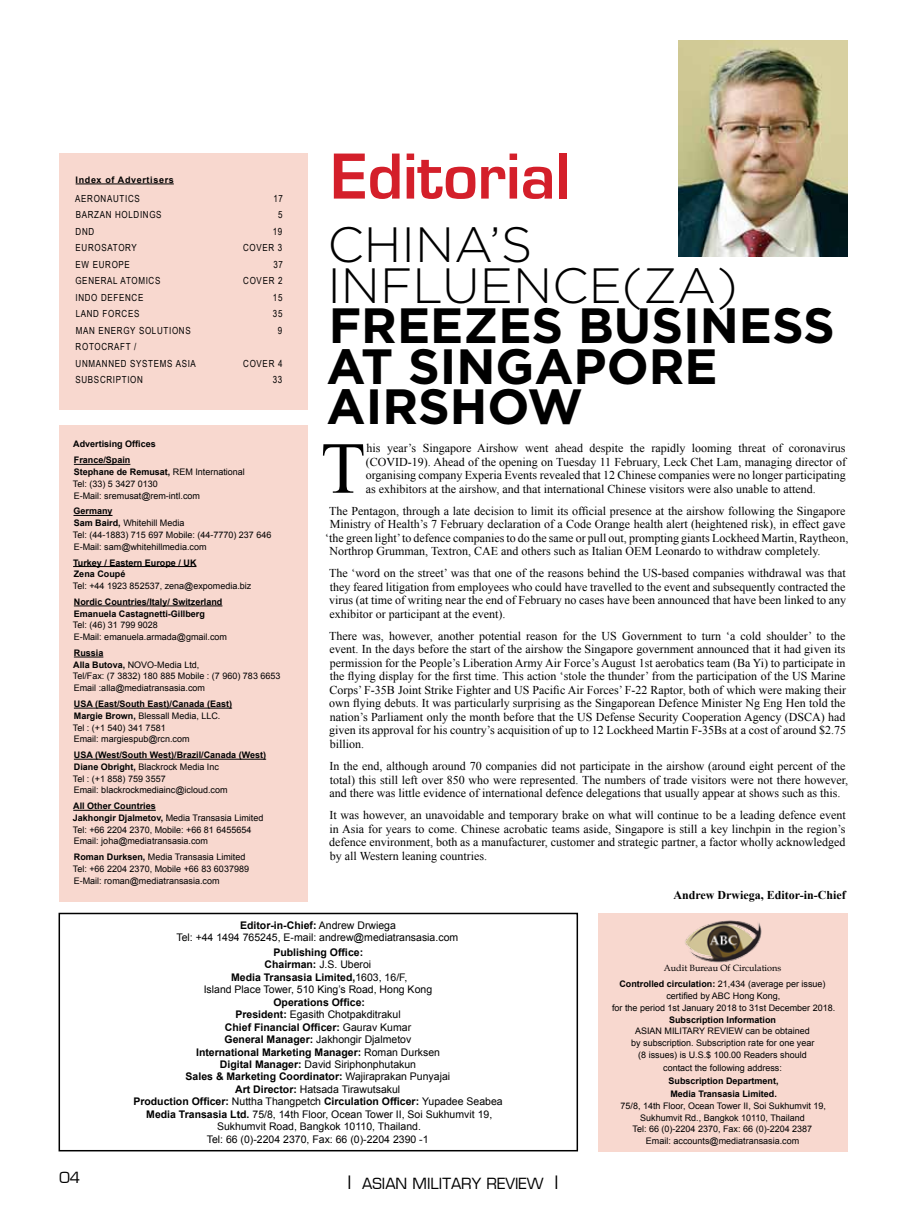
<style>
.page{position:relative;width:906px;height:1217px;background:#fff}
.page>*{position:absolute;margin:0;border:0;box-sizing:border-box;transform-origin:0 0}
.t1{font:73.2px "Times New Roman";color:#000}
.t2{font:60px "Square 721 Dm Normal";color:#d41f2a}
.t3{font:700 49.5px/40.5px "Gotham";color:#000}
.t4{font:300 49.5px/40.5px "Gotham";color:#000}
.t5{font:15px "Euromode Plain";color:#000}
.t6{font:12px/13.5px "Times New Roman";color:#000;text-align:justify}
.t7{font:700 12px "Times New Roman";color:#000}
.t8{font:10.5px/12.5px "Arial";color:#000;text-align:center}
.t9{font:9.75px/16.5px "Arial Narrow";letter-spacing:.07em;color:#000}
.t10{font:9px/11.7px "Arial";color:#000}
.t11{font:700 9px/11.7px "Arial";color:#000}
.t12{font:9px "Book Antiqua";color:#000}
.t13{font:700 9px "Arial";letter-spacing:.07em;color:#000}
.s1{font-weight:700}
.s2{font-size:18px}
</style>
<div class="page">
<div style="left:60px;top:153px;width:248px;height:256px;background:#f8d8cf"></div>
<div style="left:59px;top:912px;width:519px;height:239px;border:2px solid #000"></div>
<div style="left:598px;top:912px;width:249px;height:239px;background:#f8d8cf"></div>
<img style="left:685px;top:920px;width:77px;height:42px">
<div style="left:60px;top:425px;width:248px;height:476px;background:#f8d8cf"></div>
<hr style="left:74px;top:464px;width:56px;height:1px;background:#000">
<hr style="left:73px;top:515px;width:39px;height:1px;background:#000">
<hr style="left:73px;top:566px;width:123px;height:1px;background:#000">
<hr style="left:74px;top:605px;width:148px;height:1px;background:#000">
<svg style="left:74px;top:656px;width:29px;height:1px"></svg>
<hr style="left:74px;top:707px;width:158px;height:1px;background:#000">
<hr style="left:74px;top:758px;width:192px;height:1px;background:#000">
<hr style="left:73px;top:809px;width:83px;height:1px;background:#000">
<img style="left:679px;top:41px;width:168px;height:215px">
<hr style="left:76px;top:183px;width:98px;height:1px;background:#000">
<p class="t13" style="left:76px;top:174px;width:100px">Index of Advertisers</p>
<p class="t9" style="left:75px;top:189px;width:66px">AERONAUTICS</p>
<p class="t9" style="left:273px;top:189px;width:11px">17</p>
<p class="t9" style="left:76px;top:206px;width:87px">BARZAN HOLDINGS</p>
<p class="t9" style="left:278px;top:206px;width:6px">5</p>
<p class="t9" style="left:76px;top:222px;width:20px">DND</p>
<p class="t9" style="left:273px;top:222px;width:11px">19</p>
<p class="t9" style="left:76px;top:239px;width:63px">EUROSATORY</p>
<p class="t9" style="left:243px;top:239px;width:41px">COVER 3</p>
<p class="t9" style="left:76px;top:255px;width:56px">EW EUROPE</p>
<p class="t9" style="left:273px;top:255px;width:11px">37</p>
<p class="t9" style="left:75px;top:272px;width:86px">GENERAL ATOMICS</p>
<p class="t9" style="left:243px;top:272px;width:41px">COVER 2</p>
<p class="t9" style="left:75px;top:288px;width:69px">INDO DEFENCE</p>
<p class="t9" style="left:273px;top:288px;width:11px">15</p>
<p class="t9" style="left:76px;top:305px;width:65px">LAND FORCES</p>
<p class="t9" style="left:273px;top:305px;width:11px">35</p>
<p class="t9" style="left:76px;top:321px;width:117px">MAN ENERGY SOLUTIONS</p>
<p class="t9" style="left:278px;top:321px;width:6px">9</p>
<p class="t9" style="left:76px;top:338px;width:122px">ROTOCRAFT /<br>UNMANNED SYSTEMS ASIA</p>
<p class="t9" style="left:243px;top:354px;width:41px">COVER 4</p>
<p class="t9" style="left:75px;top:371px;width:69px">SUBSCRIPTION</p>
<p class="t9" style="left:273px;top:371px;width:11px">33</p>
<p class="t11" style="left:73px;top:436px;width:84px;line-height:15.9px">Advertising Offices<br>France/Spain</p>
<p class="t10" style="left:73px;top:466px;width:174px"><span class="s1">Stephane de Remusat,</span> REM International<br>Tel: (33) 5 3427 0130<br>E-Mail: sremusat@rem-intl.com</p>
<p class="t10" style="left:73px;top:505px;width:200px"><span class="s1">Germany<br>Sam Baird,</span> Whitehill Media<br>Tel: (44-1883) 715 697 Mobile: (44-7770) 237 646<br>E-Mail: sam@whitehillmedia.com</p>
<p class="t11" style="left:73px;top:556px;width:125px">Turkey / Eastern Europe / UK<br>Zena Coupé</p>
<p class="t10" style="left:73px;top:580px;width:180px">Tel: +44 1923 852537, zena@expomedia.biz</p>
<p class="t11" style="left:74px;top:596px;width:150px">Nordic Countries/Italy/ Switzerland<br>Emanuela Castagnetti-Gillberg</p>
<p class="t10" style="left:73px;top:619px;width:156px">Tel: (46) 31 799 9028<br>E-Mail: emanuela.armada@gmail.com</p>
<p class="t10" style="left:73px;top:647px;width:209px"><span class="s1">Russia<br>Alla Butova,</span> NOVO-Media Ltd,<br>Tel/Fax: (7 3832) 180 885 Mobile : (7 960) 783 6653<br>Email :alla@mediatransasia.com</p>
<p class="t10" style="left:73px;top:698px;width:161px"><span class="s1">USA (East/South East)/Canada (East)<br>Margie Brown,</span> Blessall Media, LLC.<br>Tel : (+1 540) 341 7581<br>Email: margiespub@rcn.com</p>
<p class="t10" style="left:73px;top:749px;width:195px"><span class="s1">USA (West/South West)/Brazil/Canada (West)<br>Diane Obright,</span> Blackrock Media Inc<br>Tel : (+1 858) 759 3557<br>Email: blackrockmediainc@icloud.com</p>
<p class="t10" style="left:73px;top:800px;width:192px"><span class="s1">All Other Countries<br>Jakhongir Djalmetov,</span> Media Transasia Limited Tel: +66 2204 2370, Mobile: +66 81 6455654<br>Email: joha@mediatransasia.com</p>
<p class="t10" style="left:73px;top:851px;width:178px"><span class="s1">Roman Durksen,</span> Media Transasia Limited<br>Tel: +66 2204 2370, Mobile +66 83 6037989<br>E-Mail: roman@mediatransasia.com</p>
<h2 class="t2" style="left:330px;top:139px;width:242px">Editorial</h2>
<h3 class="t4" style="left:327px;top:223px;width:412px">CHINA’S<br>INFLUENCE(ZA)</h3>
<h3 class="t3" style="left:326px;top:305px;width:510px">FREEZES BUSINESS<br>AT SINGAPORE<br>AIRSHOW</h3>
<h1 class="t1" style="left:321px;top:419px;width:46px">T</h1>
<p class="t6" style="left:366px;top:441px;width:482px">his year’s Singapore Airshow went ahead despite the rapidly looming threat of coronavirus (COVID-19). Ahead of the opening on Tuesday 11 February, Leck Chet Lam, managing director of organising company Experia Events revealed that 12 Chinese companies were no longer participating as exhibitors at the airshow, and that international Chinese visitors were also unable to attend.</p>
<p class="t6" style="left:329px;top:503px;width:518px">The Pentagon, through a late decision to limit its official presence at the airshow following the Singapore</p>
<p class="t6" style="left:330px;top:517px;width:517px">Ministry of Health’s 7 February declaration of a Code Orange health alert (heightened risk), in effect gave</p>
<p class="t6" style="left:325px;top:530px;width:524px">‘the green light’ to defence companies to do the same or pull out, prompting giants Lockheed Martin, Raytheon,</p>
<p class="t6" style="left:330px;top:544px;width:492px">Northrop Grumman, Textron, CAE and others such as Italian OEM Leonardo to withdraw completely.</p>
<p class="t6" style="left:329px;top:566px;width:518px">The ‘word on the street’ was that one of the reasons behind the US-based companies withdrawal was that they feared litigation from employees who could have travelled to the event and subsequently contracted the virus (at time of writing near the end of February no cases have been announced that have been linked to any exhibitor or participant at the event).</p>
<p class="t6" style="left:329px;top:628px;width:518px">There was, however, another potential reason for the US Government to turn ‘a cold shoulder’ to the event. In the days before the start of the airshow the Singapore government announced that it had given its permission for the People’s Liberation Army Air Force’s August 1st aerobatics team (Ba Yi) to participate in the flying display for the first time. This action ‘stole the thunder’ from the participation of the US Marine Corps’ F-35B Joint Strike Fighter and US Pacific Air Forces’ F-22 Raptor, both of which were making their own flying debuts. It was particularly surprising as the Singaporean Defence Minister Ng Eng Hen told the nation’s Parliament only the month before that the US Defense Security Cooperation Agency (DSCA) had given its approval for his country’s acquisition of up to 12 Lockheed Martin F-35Bs at a cost of around $2.75 billion.</p>
<p class="t6" style="left:329px;top:758px;width:520px;text-align:left">In the end, although around 70 companies did not participate in the airshow (around eight percent of the total) this still left over 850 who were represented. The numbers of trade visitors were not there however, and there was little evidence of international defence delegations that usually appear at shows such as this.</p>
<p class="t6" style="left:329px;top:807px;width:518px">It was however, an unavoidable and temporary brake on what will continue to be a leading defence event in Asia for years to come. Chinese acrobatic teams aside, Singapore is still a key linchpin in the region’s defence environment, both as a manufacturer, customer and strategic partner, a factor wholly acknowledged by all Western leaning countries.</p>
<p class="t7" style="left:673px;top:886px;width:174px">Andrew Drwiega, Editor-in-Chief</p>
<p class="t8" style="left:176px;top:918px;width:283px"><span class="s1">Editor-in-Chief:</span> Andrew Drwiega<br>Tel: +44 1494 765245, E-mail: andrew@mediatransasia.com</p>
<p class="t8" style="left:204px;top:945px;width:230px"><span class="s1">Publishing Office:<br>Chairman:</span> J.S. Uberoi<br><span class="s1">Media Transasia Limited,</span>1603, 16/F,<br>Island Place Tower, 510 King’s Road, Hong Kong</p>
<p class="t8" style="left:133px;top:995px;width:371px"><span class="s1">Operations Office:<br>President:</span> Egasith Chotpakditrakul<br><span class="s1">Chief Financial Officer:</span> Gaurav Kumar<br><span class="s1">General Manager:</span> Jakhongir Djalmetov<br><span class="s1">International Marketing Manager:</span> Roman Durksen<br><span class="s1">Digital Manager:</span> David Siriphonphutakun<br><span class="s1">Sales &amp; Marketing Coordinator:</span> Wajiraprakan Punyajai<br><span class="s1">Art Director:</span> Hatsada Tirawutsakul<br><span class="s1">Production Officer:</span> Nuttha Thangpetch <span class="s1">Circulation Officer:</span> Yupadee Seabea <span class="s1">Media Transasia Ltd.</span> 75/8, 14th Floor, Ocean Tower II, Soi Sukhumvit 19, Sukhumvit Road, Bangkok 10110, Thailand.<br>Tel: 66 (0)-2204 2370, Fax: 66 (0)-2204 2390 -1</p>
<p class="t5" style="left:60px;top:1168px;width:22px">04</p>
<p class="t5" style="left:347px;top:1174px;width:213px"><span class="s2">|</span> ASIAN MILITARY REVIEW <span class="s2">|</span></p>
<p class="t12" style="left:664px;top:962px;width:119px">Audit Bureau Of Circulations</p>
<p class="t10" style="left:612px;top:978px;width:225px;text-align:center"><span class="s1">Controlled circulation:</span> 21,434 (average per issue) certified by ABC Hong Kong,<br>for the period 1st January 2018 to 31st December 2018.</p>
<p class="t11" style="left:669px;top:1013px;width:109px">Subscription Information</p>
<p class="t10" style="left:631px;top:1025px;width:185px;text-align:center">ASIAN MILITARY REVIEW can be obtained by subscription. Subscription rate for one year (8 issues) is U.S.$ 100.00 Readers should</p>
<p class="t10" style="left:663px;top:1061px;width:120px">contact the following address:</p>
<p class="t11" style="left:668px;top:1074px;width:112px;line-height:13px">Subscription Department,<br>Media Transasia Limited.</p>
<p class="t10" style="left:620px;top:1099px;width:207px;text-align:center">75/8, 14th Floor, Ocean Tower II, Soi Sukhumvit 19, Sukhumvit Rd., Bangkok 10110, Thailand<br>Tel: 66 (0)-2204 2370, Fax: 66 (0)-2204 2387<br>Email: accounts@mediatransasia.com</p>
</div>
